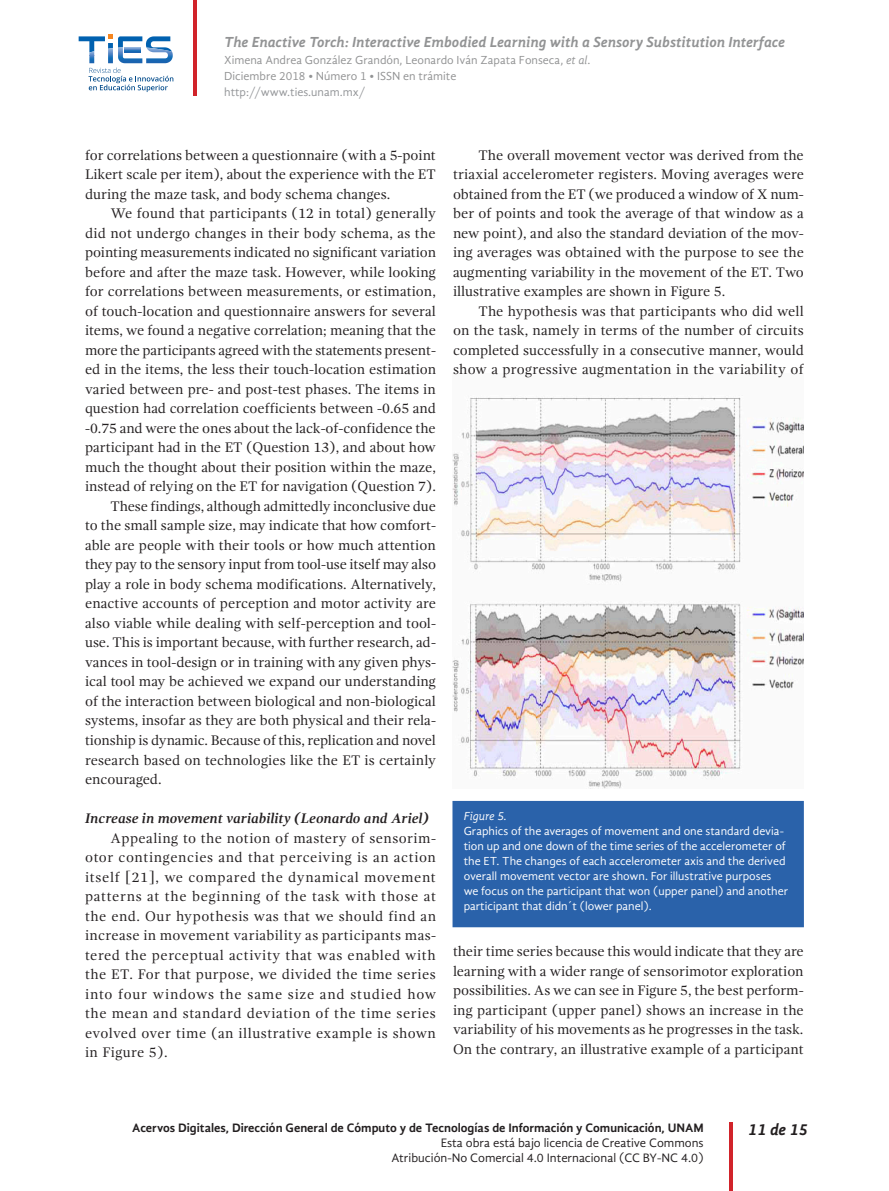
<style>
.page{position:relative;width:889px;height:1191px;background:#fff}
.page>*{position:absolute;margin:0;border:0;box-sizing:border-box;transform-origin:0 0}
.t1{font:italic 700 16.5px "Gandhi Sans";color:#231f20}
.t2{font:italic 700 15px "Gandhi Sans";color:#929394}
.t3{font:14.25px/19.5px "Gandhi Serif";color:#231f20;text-align:justify}
.t4{font:italic 700 14.25px "Gandhi Serif";color:#231f20}
.t5{font:12.6px/15px "Gandhi Sans";color:#231f20;text-align:right}
.t6{font:700 12.6px "Gandhi Sans";color:#231f20}
.t7{font:12px/15px "Gandhi Sans";color:#fff}
.t8{font:12px/16px "Gandhi Sans";color:#929394}
.t9{font:12px "Gandhi Sans";color:#939598}
.t10{font:italic 12px "Gandhi Sans";color:#fff}
.s1{font-style:italic}
</style>
<div class="page">
<hr style="left:193px;top:0;width:3px;height:95px;background:#d1232a">
<hr style="left:729px;top:1121px;width:3px;height:70px;background:#d1232a">
<svg style="left:79px;top:34px;width:94px;height:58px"></svg>
<img style="left:452px;top:397px;width:351px;height:391px">
<div style="left:452px;top:801px;width:352px;height:126px;background:#2a62aa"></div>
<p class="t2" style="left:224px;top:33px;width:562px">The Enactive Torch: Interactive Embodied Learning with a Sensory Substitution Interface</p>
<p class="t8" style="left:224px;top:52px;width:368px">Ximena Andrea González Grandón, Leonardo Iván Zapata Fonseca, <span class="s1">et al</span>.<br>Diciembre 2018 • Número 1 • ISSN en trámite</p>
<p class="t9" style="left:224px;top:85px;width:143px">http://www.ties.unam.mx/</p>
<p class="t3" style="left:85px;top:145px;width:352px">for correlations between a questionnaire (with a 5-point Likert scale per item), about the experience with the ET during the maze task, and body schema changes.</p>
<p class="t3" style="left:85px;top:204px;width:352px;text-indent:26px">We found that participants (12 in total) generally did not undergo changes in their body schema, as the pointing measurements indicated no significant variation before and after the maze task. However, while looking for correlations between measurements, or estimation, of touch-location and questionnaire answers for several items, we found a negative correlation; meaning that the more the participants agreed with the statements present&shy;ed in the items, the less their touch-location estimation varied between pre- and post-test phases. The items in question had correlation coefficients between -0.65 and -0.75 and were the ones about the lack-of-confidence the participant had in the ET (Question 13), and about how much the thought about their position within the maze, instead of relying on the ET for navigation (Question 7).</p>
<p class="t3" style="left:85px;top:496px;width:352px;text-indent:26px">These findings, although admittedly inconclusive due to the small sample size, may indicate that how comfort&shy;able are people with their tools or how much attention they pay to the sensory input from tool-use itself may also play a role in body schema modifications. Alternatively, enactive accounts of perception and motor activity are also viable while dealing with self-perception and tool&shy;use. This is important because, with further research, ad&shy;vances in tool-design or in training with any given phys&shy;ical tool may be achieved we expand our understanding of the interaction between biological and non-biological systems, insofar as they are both physical and their rela&shy;tionship is dynamic. Because of this, replication and novel research based on technologies like the ET is certainly encouraged.</p>
<p class="t4" style="left:85px;top:810px;width:345px">Increase in movement variability (Leonardo and Ariel)</p>
<p class="t3" style="left:85px;top:828px;width:352px;text-indent:26px">Appealing to the notion of mastery of sensorim&shy;otor contingencies and that perceiving is an action itself [21], we compared the dynamical movement patterns at the beginning of the task with those at the end. Our hypothesis was that we should find an increase in movement variability as participants mas&shy;tered the perceptual activity that was enabled with the ET. For that purpose, we divided the time series into four windows the same size and studied how the mean and standard deviation of the time series evolved over time (an illustrative example is shown in Figure 5).</p>
<p class="t3" style="left:453px;top:145px;width:352px;text-indent:26px">The overall movement vector was derived from the triaxial accelerometer registers. Moving averages were obtained from the ET (we produced a window of X num&shy;ber of points and took the average of that window as a new point), and also the standard deviation of the mov&shy;ing averages was obtained with the purpose to see the augmenting variability in the movement of the ET. Two illustrative examples are shown in Figure 5.</p>
<p class="t3" style="left:453px;top:301px;width:352px;text-indent:26px">The hypothesis was that participants who did well on the task, namely in terms of the number of circuits completed successfully in a consecutive manner, would show a progressive augmentation in the variability of</p>
<p class="t10" style="left:464px;top:809px;width:45px">Figure 5.</p>
<p class="t7" style="left:464px;top:824px;width:326px">Graphics of the averages of movement and one standard devia&shy;tion up and one down of the time series of the accelerometer of the ET. The changes of each accelerometer axis and the derived overall movement vector are shown. For illustrative purposes we focus on the participant that won (upper panel) and another participant that didn´t (lower panel).</p>
<p class="t3" style="left:453px;top:941px;width:352px">their time series because this would indicate that they are learning with a wider range of sensorimotor exploration possibilities. As we can see in Figure 5, the best perform&shy;ing participant (upper panel) shows an increase in the variability of his movements as he progresses in the task.<br>On the contrary, an illustrative example of a participant</p>
<p class="t6" style="left:132px;top:1120px;width:573px">Acervos Digitales, Dirección General de Cómputo y de Tecnologías de Información y Comunicación, UNAM</p>
<p class="t1" style="left:748px;top:1119px;width:61px">11 de 15</p>
<p class="t5" style="left:391px;top:1134px;width:314px">Esta obra está bajo licencia de Creative Commons<br>Atribución-No Comercial 4.0 Internacional (CC BY-NC 4.0)</p>
</div>
